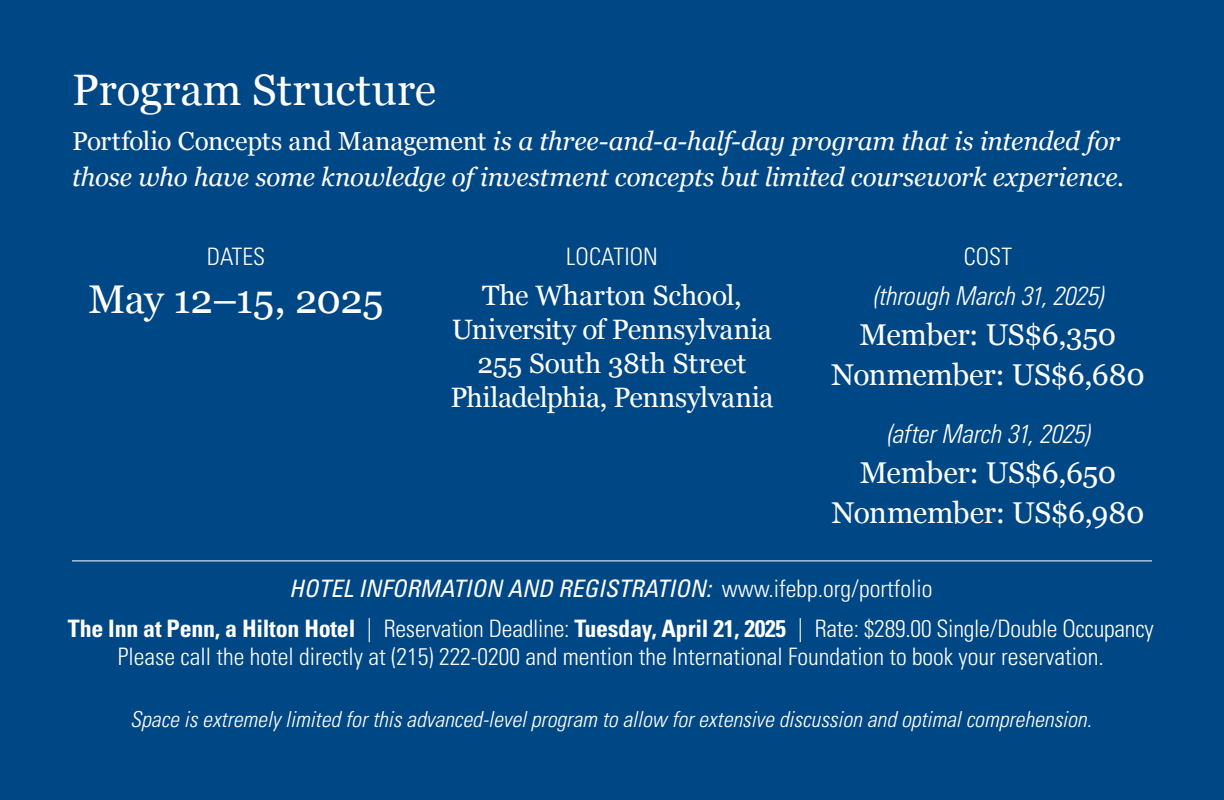
<style>
.page{position:relative;width:1224px;height:800px;background:#fff}
.page>*{position:absolute;margin:0;border:0;box-sizing:border-box;transform-origin:0 0}
.t1{font:44px "Georgia";color:#fff}
.t2{font:40px "Georgia";letter-spacing:-.015em;color:#fff}
.t3{font:30px/40px "Georgia";letter-spacing:-.015em;color:#fff;text-align:center}
.t4{font:28px/34px "Georgia";letter-spacing:-.01em;color:#fff;text-align:center}
.t5{font:italic 26px/36px "Georgia";letter-spacing:-.01em;color:#fff}
.t6{font:italic 300 condensed 26px "Univers LT Pro";letter-spacing:-.01em;color:#fff}
.t7{font:300 condensed 24px/40px "Univers LT Pro";color:#fff;text-align:center}
.t8{font:italic 300 condensed 22px "Univers LT Pro";color:#fff}
.s1{font-style:normal}
.s2{font-weight:400;font-style:italic}
.s3{font-weight:700}
</style>
<div class="page">
<div style="left:0;top:0;width:1224px;height:799px;background:#004785"></div>
<hr style="left:72px;top:560px;width:1080px;height:1px;background:#fff">
<h1 class="t1" style="left:72px;top:58px;width:366px">Program Structure</h1>
<p class="t5" style="left:72px;top:122px;width:1054px"><span class="s1">Portfolio Concepts and Management</span> is a three-and-a-half-day program that is intended for those who have some knowledge of investment concepts but limited coursework experience.</p>
<p class="t7" style="left:207px;top:235px;width:60px">DATES</p>
<h2 class="t2" style="left:88px;top:270px;width:297px">May 12–15, 2025</h2>
<p class="t7" style="left:566px;top:235px;width:93px">LOCATION</p>
<p class="t4" style="left:450px;top:277px;width:325px">The Wharton School,<br>University of Pennsylvania<br>255 South 38th Street<br>Philadelphia, Pennsylvania</p>
<p class="t7" style="left:964px;top:235px;width:50px">COST</p>
<p class="t6" style="left:873px;top:278px;width:232px">(through March 31, 2025)</p>
<p class="t3" style="left:831px;top:313px;width:315px">Member: US$6,350<br>Nonmember: US$6,680</p>
<p class="t6" style="left:886px;top:416px;width:205px">(after March 31, 2025)</p>
<p class="t3" style="left:832px;top:451px;width:314px">Member: US$6,650<br>Nonmember: US$6,980</p>
<p class="t7" style="left:68px;top:566px;width:1087px"><span class="s2">HOTEL INFORMATION AND REGISTRATION:</span> www.ifebp.org/portfolio<br><span class="s3">The Inn at Penn, a Hilton Hotel</span> | Reservation Deadline: <span class="s3">Tuesday, April 21, 2025</span> | Rate: $289.00 Single/Double Occupancy</p>
<p class="t7" style="left:118px;top:634px;width:988px">Please call the hotel directly at (215) 222-0200 and mention the International Foundation to book your reservation.</p>
<p class="t8" style="left:130px;top:703px;width:963px">Space is extremely limited for this advanced-level program to allow for extensive discussion and optimal comprehension.</p>
</div>
